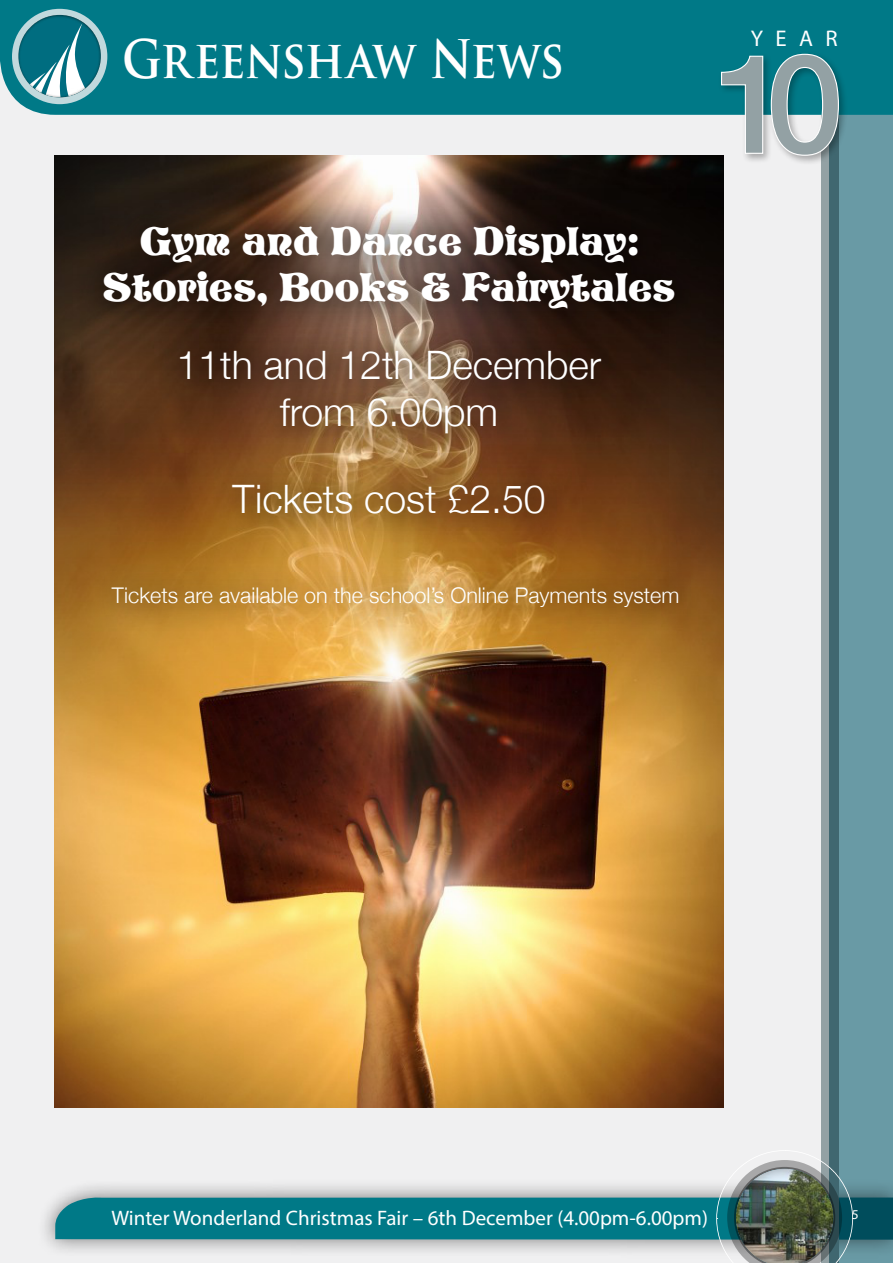
<style>
.page{position:relative;width:893px;height:1263px;background:#f0f0f1}
.page>*{position:absolute;margin:0;border:0;box-sizing:border-box;transform-origin:0 0}
.t1{font:700 51.75px "Trajan Pro";letter-spacing:-.015em;color:#fff;scale:.87 1}
.t2{font:300 39.15px/46.3px "Helvetica Neue";color:#fff;text-align:center}
.t3{font:39.15px/45.6px "Storybook";color:#fff;text-align:center}
.t4{font:22.8px "Myriad Pro";color:#fff}
.t5{font:300 21.6px "Helvetica Neue";color:#fff}
.t6{font:21px "Myriad Pro";color:#fff}
.t7{font:13.5px "Myriad Pro";color:#fff}
</style>
<div class="page">
<div style="left:37px;top:1178px;width:856px;height:80px;background:#000;opacity:.5"></div>
<div style="left:822px;top:6px;width:17px;height:1257px;background:#93a1a4"></div>
<svg style="left:829px;top:115px;width:64px;height:1035px;background:#5f8d98"></svg>
<div style="left:0;top:0;width:893px;height:115px;background:#007987"></div>
<div style="left:12px;top:9px;width:95px;height:95px;background:#c1d9dd;border-radius:50%"></div>
<div style="left:6px;top:3px;width:108px;height:95px;background:#000;opacity:.75"></div>
<svg style="left:55px;top:1150px;width:838px;height:113px"></svg>
<div style="left:722px;top:1158px;width:123px;height:105px;background:#000;opacity:.4"></div>
<div style="left:718px;top:51px;width:130px;height:114px;background:#000;opacity:.3"></div>
<svg style="left:720px;top:53px;width:119px;height:103px"></svg>
<img style="left:54px;top:155px;width:670px;height:953px">
<img style="left:54px;top:189px;width:670px;height:181px">
<img style="left:110px;top:311px;width:558px;height:134px">
<img style="left:110px;top:445px;width:558px;height:106px">
<img style="left:54px;top:551px;width:670px;height:165px">
<h1 class="t1" style="left:122px;top:27px;width:509px">Greenshaw News</h1>
<h2 class="t3" style="left:102px;top:220px;width:575px">Gym and Dance Display:<br>Stories, Books &amp; Fairytales</h2>
<h2 class="t2" style="left:177px;top:339px;width:426px">11th and 12th December from 6.00pm</h2>
<h2 class="t2" style="left:232px;top:473px;width:315px">Tickets cost £2.50</h2>
<p class="t5" style="left:112px;top:578px;width:569px">Tickets are available on the school’s Online Payments system</p>
<p class="t4" style="left:751px;top:24px;width:88px">YEAR</p>
<p class="t6" style="left:111px;top:1205px;width:598px">Winter Wonderland Christmas Fair – 6th December (4.00pm-6.00pm)</p>
<p class="t7" style="left:852px;top:1206px;width:8px">5</p>
</div>
